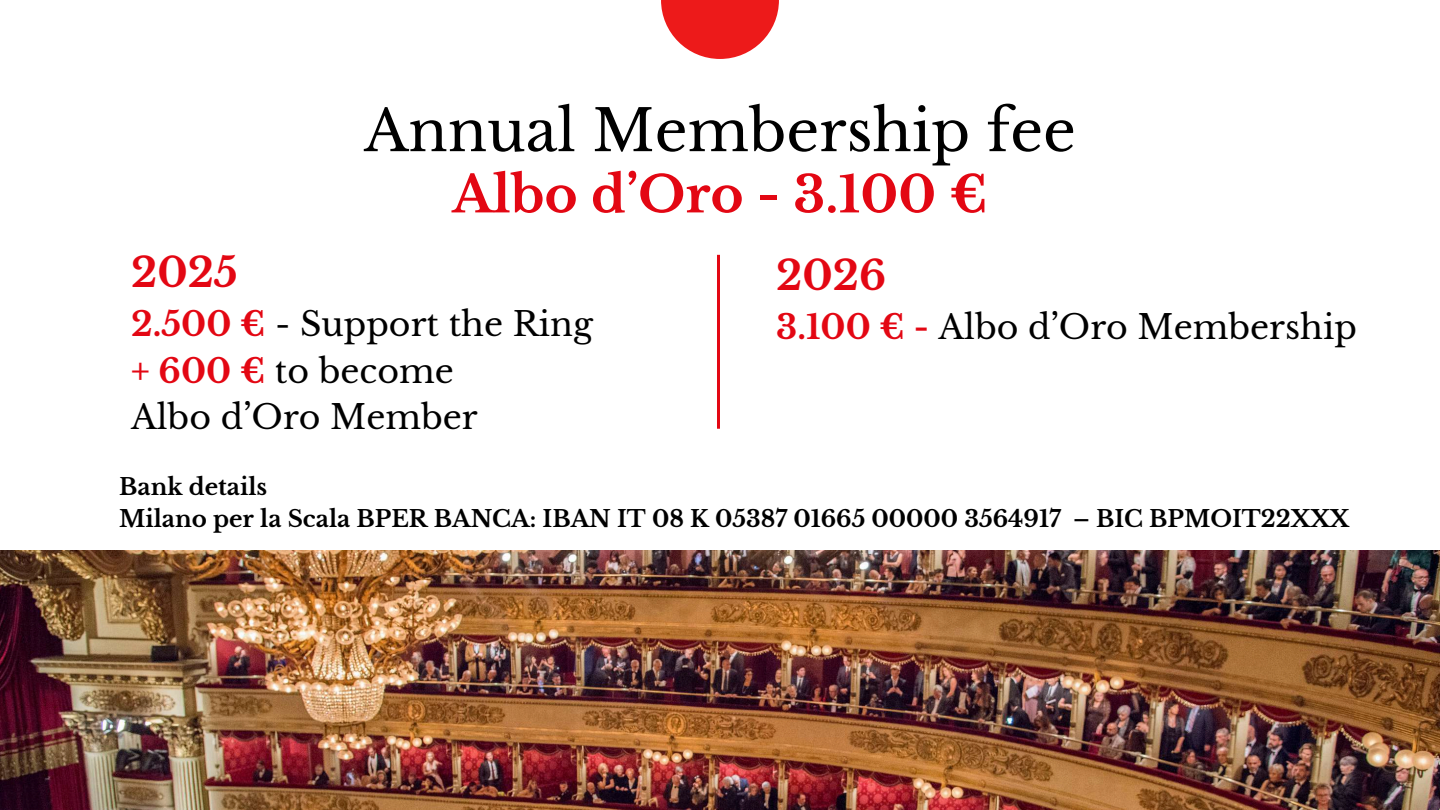
<style>
.page{position:relative;width:1440px;height:810px;background:#fff}
.page>*{position:absolute;margin:0;border:0;box-sizing:border-box;transform-origin:0 0}
.t1{font:57.2px "Libre Baskerville";color:#000}
.t2{font:700 50.2px "Libre Baskerville";color:#e30713}
.t3{font:700 40.2px "Libre Baskerville";color:#e30713}
.t4{font:33.2px/46.5px "Libre Baskerville";color:#000}
.t5{font:700 23px/31.5px "Libre Baskerville";color:#000}
.s1{font-weight:700;color:#e30713}
</style>
<div class="page">
<svg style="left:661px;top:0;width:118px;height:59px"></svg>
<img style="left:0;top:550px;width:1440px;height:260px">
<hr style="left:717px;top:255px;width:3px;height:174px;background:#e30713">
<h1 class="t1" style="left:364px;top:96px;width:713px">Annual Membership fee</h1>
<h2 class="t2" style="left:452px;top:164px;width:537px">Albo d’Oro - 3.100 €</h2>
<h3 class="t3" style="left:131px;top:248px;width:108px">2025</h3>
<h3 class="t4" style="left:131px;top:301px;width:463px"><span class="s1">2.500 €</span> - Support the Ring <span class="s1">+ 600 €</span> to become<br>Albo d’Oro Member</h3>
<h3 class="t3" style="left:776px;top:251px;width:111px">2026</h3>
<h3 class="t4" style="left:776px;top:305px;width:582px"><span class="s1">3.100 € -</span> Albo d’Oro Membership</h3>
<p class="t5" style="left:119px;top:472px;width:1232px">Bank details<br>Milano per la Scala BPER BANCA: IBAN IT 08 K 05387 01665 00000 3564917 – BIC BPMOIT22XXX</p>
</div>
